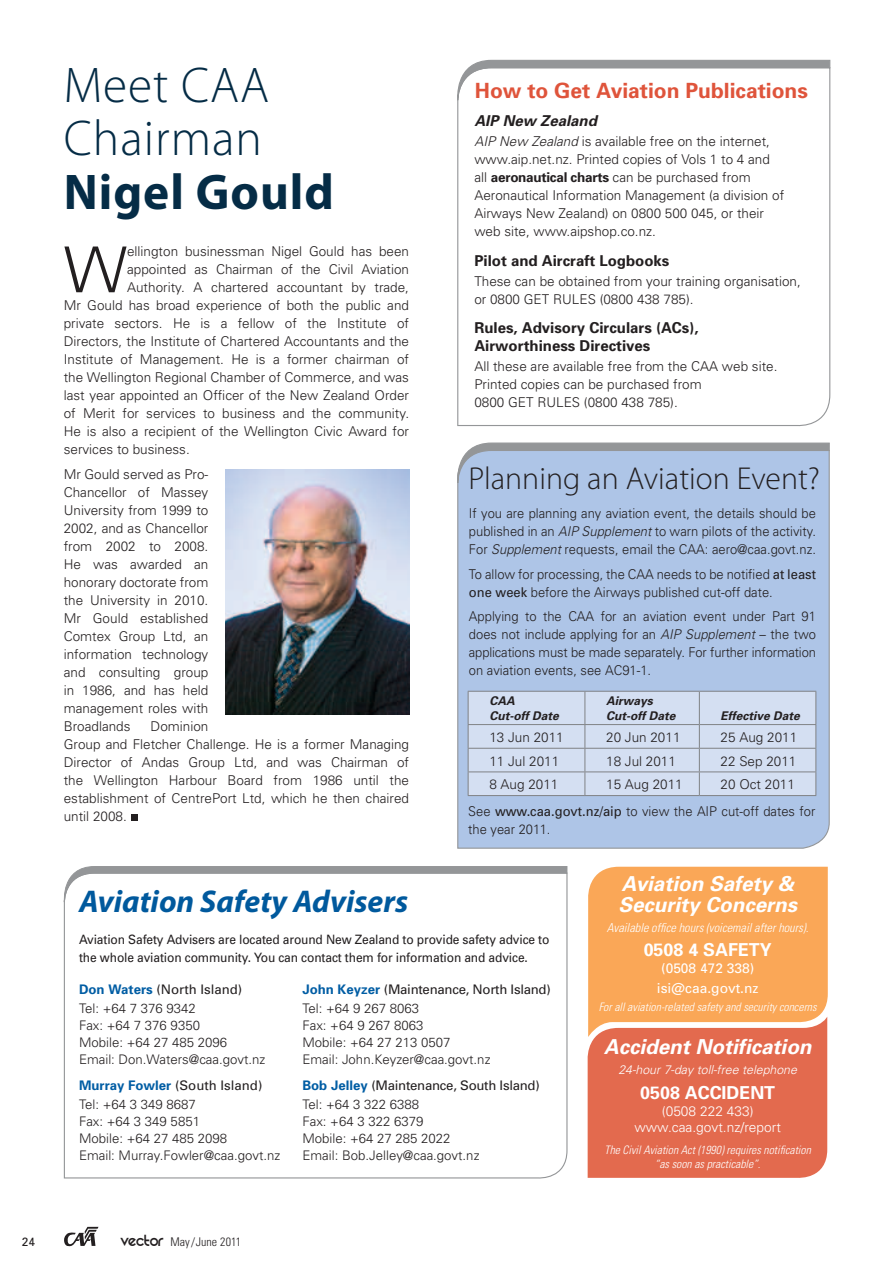
<style>
.page{position:relative;width:893px;height:1263px;background:#fff}
.page>*{position:absolute;margin:0;border:0;box-sizing:border-box;transform-origin:0 0}
.t1{font:300 63.3px "Univers";color:#231f20}
.t2{font:300 50.4px/53.8px "Myriad Pro";letter-spacing:.02em;color:#052c46}
.t3{font:700 50.4px "Myriad Pro";letter-spacing:.02em;color:#052c46}
.t4{font:300 31.8px "Myriad Pro";color:#231f20}
.t5{font:italic 700 31.5px "Myriad Pro";color:#00599d}
.t6{font:700 21px "Univers";color:#df543b}
.t7{font:italic 700 20.55px/20.5px "Univers";color:#fff}
.t8{font:700 17.85px "Univers";color:#fff}
.t9{font:700 15px/18px "Univers";color:#231f20}
.t10{font:italic 700 15px "Univers";color:#231f20}
.t11{font:300 13.8px/16.5px "Univers";color:#fff;text-align:center}
.t12{font:13.8px/20.4px "Univers";color:#fff;text-align:center}
.t13{font:300 13.5px/18px "Univers";color:#231f20}
.t14{font:300 13.5px/18px "Univers";color:#231f20;text-align:justify;scale:.96 1}
.t15{font:300 13.2px/17.1px "Univers";color:#231f20}
.t16{font:13.2px/19.2px "Univers";letter-spacing:-.02em;color:#231f20}
.t17{font:12.9px/18px "Univers";letter-spacing:-.01em;color:#231f20;scale:.93 1}
.t18{font:italic 300 condensed 12.3px "Univers";color:#fff}
.t19{font:italic 300 12.3px "Univers";color:#fff}
.t20{font:italic 700 12px/15px "Univers";color:#231f20}
.t21{font:300 condensed 12px "Univers";color:#231f20}
.t22{font:12px "Univers";color:#231f20}
.t23{font:italic 300 condensed 11.7px/13.8px "Univers";color:#fff;text-align:center}
.s1{font-style:italic}
.s2{font-weight:700}
.s3{font-weight:400}
.s4{font-weight:700;color:#005da4}
.s5{font-weight:300}
.s6{font-family:"REZ";font-weight:400;font-stretch:normal;font-size:18px}
</style>
<div class="page">
<svg style="left:587px;top:867px;width:241px;height:311px;background:#ef8c57"></svg>
<div style="left:457px;top:484px;width:373px;height:365px;background:#aec5e7"></div>
<svg style="left:457px;top:442px;width:373px;height:42px;background:#abbdd7"></svg>
<svg style="left:468px;top:691px;width:348px;height:104px;background:#cfdaec"></svg>
<hr style="left:468px;top:795px;width:117px;height:1px;background:#808285">
<hr style="left:585px;top:795px;width:114px;height:1px;background:#808285">
<hr style="left:699px;top:795px;width:117px;height:1px;background:#808285">
<div style="left:75px;top:866px;width:493px;height:6px;background:#949698"></div>
<svg style="left:63px;top:872px;width:505px;height:307px"></svg>
<svg style="left:457px;top:101px;width:374px;height:326px"></svg>
<svg style="left:457px;top:59px;width:374px;height:42px"></svg>
<div style="left:131px;top:814px;width:7px;height:7px;background:#231f20"></div>
<img style="left:225px;top:470px;width:184px;height:244px">
<svg style="left:64px;top:1227px;width:34px;height:19px"></svg>
<h2 class="t2" style="left:64px;top:57px;width:207px">Meet CAA<br>Chairman</h2>
<h2 class="t3" style="left:64px;top:159px;width:272px">Nigel Gould</h2>
<h1 class="t1" style="left:64px;top:232px;width:65px">W</h1>
<p class="t13" style="left:127px;top:242px;width:283px">ellington businessman Nigel Gould has been</p>
<p class="t13" style="left:127px;top:260px;width:283px">appointed as Chairman of the Civil Aviation</p>
<p class="t13" style="left:127px;top:278px;width:283px">Authority. A chartered accountant by trade,</p>
<p class="t13" style="left:64px;top:296px;width:347px">Mr Gould has broad experience of both the public and</p>
<p class="t13" style="left:64px;top:314px;width:347px">private sectors. He is a fellow of the Institute of</p>
<p class="t13" style="left:64px;top:332px;width:347px">Directors, the Institute of Chartered Accountants and the</p>
<p class="t13" style="left:64px;top:350px;width:347px">Institute of Management. He is a former chairman of</p>
<p class="t13" style="left:64px;top:368px;width:347px">the Wellington Regional Chamber of Commerce, and was</p>
<p class="t13" style="left:64px;top:386px;width:347px">last year appointed an Officer of the New Zealand Order</p>
<p class="t13" style="left:64px;top:404px;width:347px">of Merit for services to business and the community.</p>
<p class="t13" style="left:64px;top:422px;width:347px">He is also a recipient of the Wellington Civic Award for</p>
<p class="t13" style="left:64px;top:440px;width:128px">services to business.</p>
<p class="t13" style="left:64px;top:464px;width:146px;text-align:justify">Mr Gould served as Pro-Chancellor of Massey University from 1999 to 2002, and as Chancellor from 2002 to 2008.<br>He was awarded an honorary doctorate from the University in 2010.<br>Mr Gould established Comtex Group Ltd, an information technology and consulting group in 1986, and has held management roles with Broadlands</p>
<p class="t13" style="left:64px;top:716px;width:347px;text-indent:87px">Dominion<br>Group and Fletcher Challenge. He is a former Managing Director of Andas Group Ltd, and was Chairman of the Wellington Harbour Board from 1986 until the establishment of CentrePort Ltd, which he then chaired until 2008.</p>
<h3 class="t6" style="left:475px;top:77px;width:334px">How to Get Aviation Publications</h3>
<p class="t10" style="left:474px;top:111px;width:124px">AIP New Zealand</p>
<p class="t13" style="left:474px;top:132px;width:311px"><span class="s1">AIP New Zealand</span> is available free on the internet, www.aip.net.nz. Printed copies of Vols 1 to 4 and all <span class="s2">aeronautical charts</span> can be purchased from Aeronautical Information Management (a division of Airways New Zealand) on 0800 500 045, or their web site, www.aipshop.co.nz.</p>
<p class="t9" style="left:474px;top:251px;width:197px">Pilot and Aircraft Logbooks</p>
<p class="t13" style="left:474px;top:272px;width:328px">These can be obtained from your training organisation, or 0800 GET RULES (0800 438 785).</p>
<p class="t9" style="left:474px;top:318px;width:226px">Rules, Advisory Circulars (ACs),<br>Airworthiness Directives</p>
<p class="t13" style="left:474px;top:357px;width:305px">All these are available free from the CAA web site.<br>Printed copies can be purchased from<br>0800 GET RULES (0800 438 785).</p>
<h3 class="t4" style="left:468px;top:459px;width:353px">Planning an Aviation Event?</h3>
<p class="t14" style="left:469px;top:504px;width:363px">If you are planning any aviation event, the details should be published in an <span class="s1">AIP Supplement</span> to warn pilots of the activity.<br>For <span class="s1">Supplement</span> requests, email the CAA: aero@caa.govt.nz.</p>
<p class="t14" style="left:469px;top:565px;width:363px">To allow for processing, the CAA needs to be notified <span class="s3">at least one week</span> before the Airways published cut-off date.</p>
<p class="t14" style="left:469px;top:607px;width:363px">Applying to the CAA for an aviation event under Part 91 does not include applying for an <span class="s1">AIP Supplement</span> – the two applications must be made separately. For further information on aviation events, see AC91-1.</p>
<p class="t20" style="left:489px;top:693px;width:71px">CAA<br>Cut-off Date</p>
<p class="t20" style="left:606px;top:693px;width:71px">Airways<br>Cut-off Date</p>
<p class="t20" style="left:721px;top:708px;width:81px">Effective Date</p>
<p class="t13" style="left:489px;top:728px;width:76px">13 Jun 2011</p>
<p class="t13" style="left:606px;top:728px;width:76px">20 Jun 2011</p>
<p class="t13" style="left:721px;top:728px;width:78px">25 Aug 2011</p>
<p class="t13" style="left:489px;top:751px;width:71px">11 Jul 2011</p>
<p class="t13" style="left:606px;top:751px;width:71px">18 Jul 2011</p>
<p class="t13" style="left:721px;top:751px;width:77px">22 Sep 2011</p>
<p class="t13" style="left:489px;top:775px;width:71px">8 Aug 2011</p>
<p class="t13" style="left:606px;top:775px;width:78px">15 Aug 2011</p>
<p class="t13" style="left:721px;top:775px;width:76px">20 Oct 2011</p>
<p class="t14" style="left:468px;top:802px;width:363px">See <span class="s3">www.caa.govt.nz/aip</span> to view the AIP cut-off dates for the year 2011.</p>
<h3 class="t5" style="left:79px;top:881px;width:331px">Aviation Safety Advisers</h3>
<p class="t17" style="left:79px;top:930px;width:507px">Aviation Safety Advisers are located around New Zealand to provide safety advice to the whole aviation community. You can contact them for information and advice.</p>
<p class="t16" style="left:302px;top:979px;width:250px"><span class="s4">John Keyzer</span> (Maintenance, North Island)<br><span class="s5">Tel: +64 9 267 8063</span></p>
<p class="t15" style="left:302px;top:1016px;width:190px">Fax: +64 9 267 8063<br>Mobile: +64 27 213 0507<br>Email: John.Keyzer@caa.govt.nz</p>
<p class="t16" style="left:302px;top:1075px;width:239px"><span class="s4">Bob Jelley</span> (Maintenance, South Island)<br><span class="s5">Tel: +64 3 322 6388</span></p>
<p class="t15" style="left:302px;top:1112px;width:179px">Fax: +64 3 322 6379<br>Mobile: +64 27 285 2022<br>Email: Bob.Jelley@caa.govt.nz</p>
<p class="t15" style="left:79px;top:979px;width:165px;line-height:19.2px"><span class="s4">Don Waters</span> <span class="s3">(North Island)<br></span>Tel: +64 7 376 9342</p>
<p class="t15" style="left:79px;top:1016px;width:188px">Fax: +64 7 376 9350<br>Mobile: +64 27 485 2096<br>Email: Don.Waters@caa.govt.nz</p>
<p class="t15" style="left:79px;top:1075px;width:185px;line-height:19.2px"><span class="s4">Murray Fowler</span> <span class="s3">(South Island)<br></span>Tel: +64 3 349 8687</p>
<p class="t15" style="left:79px;top:1112px;width:203px">Fax: +64 3 349 5851<br>Mobile: +64 27 485 2098<br>Email: Murray.Fowler@caa.govt.nz</p>
<p class="t22" style="left:22px;top:1234px;width:15px">24</p>
<p class="t21" style="left:121px;top:1234px;width:122px"><span class="s6">vector</span> May / June 2011</p>
<h3 class="t7" style="left:618px;top:873px;width:180px">Aviation Safety &amp;<br>Security Concerns</h3>
<p class="t18" style="left:607px;top:920px;width:203px">Available office hours (voicemail after hours).</p>
<h3 class="t8" style="left:644px;top:938px;width:130px">0508 4 SAFETY</h3>
<p class="t12" style="left:657px;top:957px;width:103px">(0508 472 338) isi@caa.govt.nz</p>
<p class="t23" style="left:599px;top:1000px;width:219px">For all aviation-related safety and security concerns</p>
<h3 class="t7" style="left:604px;top:1036px;width:209px">Accident Notification</h3>
<p class="t19" style="left:618px;top:1062px;width:180px">24-hour 7-day toll-free telephone</p>
<h3 class="t8" style="left:640px;top:1081px;width:136px">0508 ACCIDENT</h3>
<p class="t11" style="left:634px;top:1102px;width:148px">(0508 222 433) www.caa.govt.nz/report</p>
<p class="t23" style="left:604px;top:1142px;width:208px">The Civil Aviation Act (1990) requires notification “as soon as practicable”.</p>
</div>
